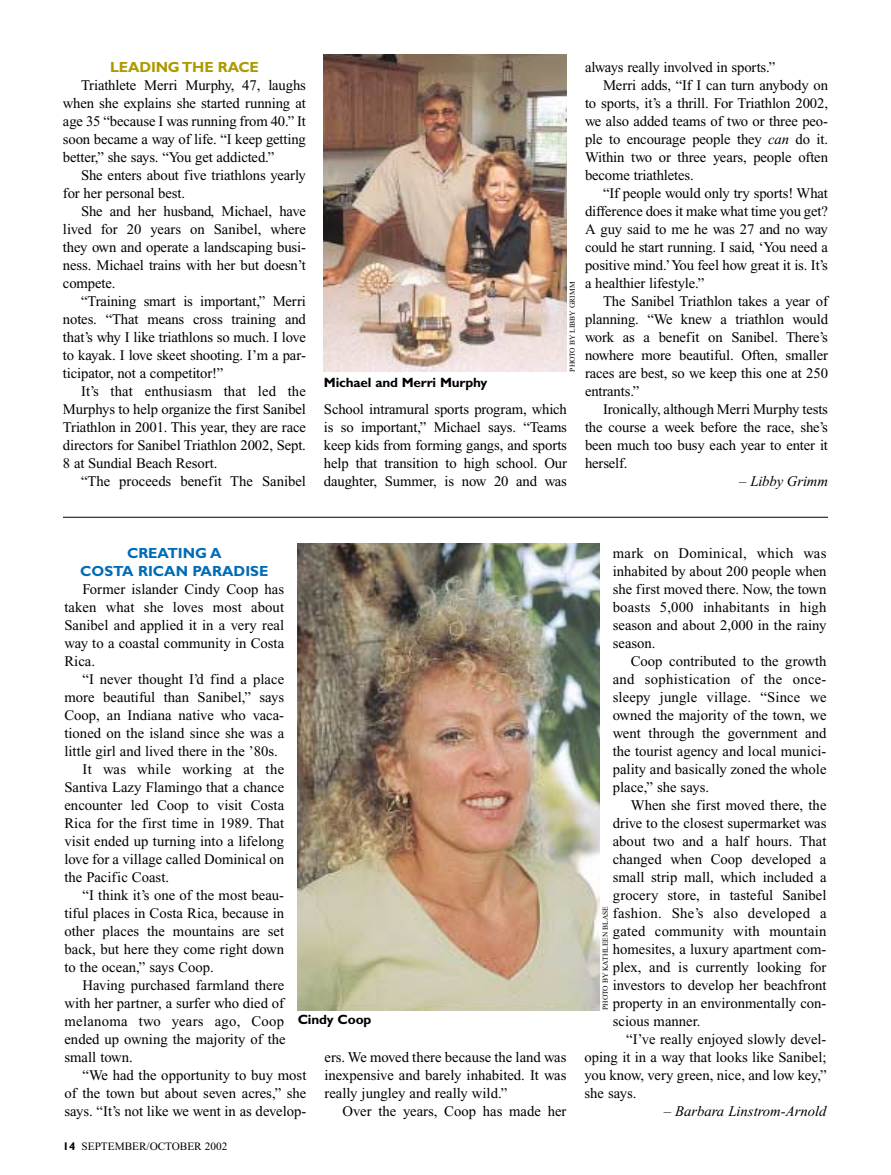
<style>
.page{position:relative;width:891px;height:1175px;background:#fff}
.page>*{position:absolute;margin:0;border:0;box-sizing:border-box;transform-origin:0 0}
.t1{font:14.7px/18px "Times";letter-spacing:-.01em;color:#000;text-align:justify}
.t2{font:14.7px "Times";letter-spacing:.02em;color:#000}
.t3{font:italic 14.7px "Times";color:#000}
.t4{font:700 14.7px/18px "Gill Sans";color:#006cb6;text-align:center}
.t5{font:700 14.7px "Gill Sans";letter-spacing:-.01em;color:#ad9a00}
.t6{font:700 13.5px "Gill Sans";letter-spacing:-.01em;color:#000}
.t7{font:11.25px "Times";color:#000}
.t8{font:7.5px "Times";color:#000}
.s1{font-style:italic}
.s2{font-family:"Gill Sans";font-weight:700}
</style>
<div class="page">
<img style="left:324px;top:54px;width:243px;height:317px">
<hr style="left:63px;top:517px;width:765px;height:1px;background:#000">
<img style="left:298px;top:543px;width:301px;height:467px">
<p class="t5" style="left:110px;top:62px;width:150px">LEADING THE RACE</p>
<p class="t1" style="left:63px;top:77px;width:245px;text-indent:18px">Triathlete Merri Murphy, 47, laughs when she explains she started running at age 35 “because I was running from 40.” It soon became a way of life. “I keep getting better,” she says. “You get addicted.”</p>
<p class="t1" style="left:63px;top:167px;width:245px;text-indent:18px">She enters about five triathlons yearly for her personal best.</p>
<p class="t1" style="left:63px;top:203px;width:245px;text-indent:18px">She and her husband, Michael, have lived for 20 years on Sanibel, where they own and operate a landscaping busi&shy;ness. Michael trains with her but doesn’t compete.</p>
<p class="t1" style="left:63px;top:293px;width:245px;text-indent:18px">“Training smart is important,” Merri notes. “That means cross training and that’s why I like triathlons so much. I love to kayak. I love skeet shooting. I’m a par&shy;ticipator, not a competitor!”</p>
<p class="t1" style="left:63px;top:383px;width:245px;text-indent:18px">It’s that enthusiasm that led the Murphys to help organize the first Sanibel Triathlon in 2001. This year, they are race directors for Sanibel Triathlon 2002, Sept.<br>8 at Sundial Beach Resort.</p>
<p class="t1" style="left:81px;top:473px;width:226px">“The proceeds benefit The Sanibel</p>
<p class="t6" style="left:324px;top:377px;width:165px">Michael and Merri Murphy</p>
<p class="t8" style="left:570px;top:371px;width:91px;rotate:-90deg">PHOTO BY LIBBY GRIMM</p>
<p class="t1" style="left:324px;top:401px;width:245px">School intramural sports program, which is so important,” Michael says. “Teams keep kids from forming gangs, and sports help that transition to high school. Our daughter, Summer, is now 20 and was</p>
<p class="t1" style="left:585px;top:59px;width:192px">always really involved in sports.”</p>
<p class="t1" style="left:603px;top:77px;width:226px">Merri adds, “If I can turn anybody on</p>
<p class="t1" style="left:585px;top:95px;width:245px">to sports, it’s a thrill. For Triathlon 2002,</p>
<p class="t1" style="left:585px;top:113px;width:245px">we also added teams of two or three peo-</p>
<p class="t1" style="left:585px;top:131px;width:245px">ple to encourage people they <span class="s1">can</span> do it.</p>
<p class="t1" style="left:585px;top:149px;width:245px">Within two or three years, people often</p>
<p class="t1" style="left:585px;top:167px;width:110px">become triathletes.</p>
<p class="t1" style="left:603px;top:185px;width:226px">“If people would only try sports! What</p>
<p class="t1" style="left:585px;top:203px;width:245px">difference does it make what time you get?</p>
<p class="t1" style="left:585px;top:221px;width:244px">A guy said to me he was 27 and no way</p>
<p class="t1" style="left:585px;top:239px;width:245px">could he start running. I said, ‘You need a</p>
<p class="t1" style="left:585px;top:257px;width:245px">positive mind.’You feel how great it is. It’s</p>
<p class="t1" style="left:585px;top:275px;width:121px">a healthier lifestyle.”</p>
<p class="t1" style="left:603px;top:293px;width:226px">The Sanibel Triathlon takes a year of</p>
<p class="t1" style="left:585px;top:311px;width:245px">planning. “We knew a triathlon would</p>
<p class="t1" style="left:585px;top:329px;width:245px">work as a benefit on Sanibel. There’s</p>
<p class="t1" style="left:585px;top:347px;width:245px">nowhere more beautiful. Often, smaller</p>
<p class="t1" style="left:585px;top:365px;width:245px">races are best, so we keep this one at 250</p>
<p class="t1" style="left:585px;top:383px;width:56px">entrants.”</p>
<p class="t1" style="left:603px;top:401px;width:226px">Ironically, although Merri Murphy tests</p>
<p class="t1" style="left:585px;top:419px;width:245px">the course a week before the race, she’s</p>
<p class="t1" style="left:585px;top:437px;width:245px">been much too busy each year to enter it</p>
<p class="t1" style="left:585px;top:455px;width:44px">herself.</p>
<p class="t3" style="left:739px;top:476px;width:90px">– Libby Grimm</p>
<p class="t4" style="left:80px;top:546px;width:190px">CREATING A<br>COSTA RICAN PARADISE</p>
<p class="t1" style="left:64px;top:581px;width:221px;text-indent:18px">Former islander Cindy Coop has taken what she loves most about Sanibel and applied it in a very real way to a coastal community in Costa Rica.</p>
<p class="t1" style="left:82px;top:671px;width:203px">“I never thought I’d find a place</p>
<p class="t1" style="left:64px;top:689px;width:221px">more beautiful than Sanibel,” says</p>
<p class="t1" style="left:64px;top:707px;width:221px">Coop, an Indiana native who vaca-</p>
<p class="t1" style="left:64px;top:725px;width:221px">tioned on the island since she was a</p>
<p class="t1" style="left:64px;top:743px;width:215px">little girl and lived there in the ’80s.</p>
<p class="t2" style="left:83px;top:764px;width:203px">It was while working at the</p>
<p class="t1" style="left:64px;top:779px;width:221px">Santiva Lazy Flamingo that a chance</p>
<p class="t1" style="left:64px;top:797px;width:221px">encounter led Coop to visit Costa</p>
<p class="t1" style="left:64px;top:815px;width:221px">Rica for the first time in 1989. That</p>
<p class="t1" style="left:64px;top:833px;width:221px">visit ended up turning into a lifelong</p>
<p class="t1" style="left:64px;top:851px;width:221px">love for a village called Dominical on</p>
<p class="t1" style="left:64px;top:869px;width:106px">the Pacific Coast.</p>
<p class="t1" style="left:83px;top:887px;width:203px">“I think it’s one of the most beau-</p>
<p class="t1" style="left:64px;top:905px;width:221px">tiful places in Costa Rica, because in</p>
<p class="t1" style="left:64px;top:923px;width:221px">other places the mountains are set</p>
<p class="t1" style="left:64px;top:941px;width:221px">back, but here they come right down</p>
<p class="t1" style="left:64px;top:959px;width:151px">to the ocean,” says Coop.</p>
<p class="t1" style="left:83px;top:977px;width:203px">Having purchased farmland there</p>
<p class="t1" style="left:64px;top:995px;width:221px">with her partner, a surfer who died of</p>
<p class="t2" style="left:64px;top:1016px;width:221px">melanoma two years ago, Coop</p>
<p class="t1" style="left:64px;top:1031px;width:223px">ended up owning the majority of the</p>
<p class="t1" style="left:64px;top:1049px;width:70px">small town.</p>
<p class="t1" style="left:83px;top:1067px;width:225px">“We had the opportunity to buy most</p>
<p class="t1" style="left:64px;top:1085px;width:244px">of the town but about seven acres,” she</p>
<p class="t1" style="left:64px;top:1103px;width:244px">says. “It’s not like we went in as develop-</p>
<p class="t6" style="left:298px;top:1015px;width:75px">Cindy Coop</p>
<p class="t1" style="left:324px;top:1049px;width:244px">ers. We moved there because the land was inexpensive and barely inhabited. It was really jungley and really wild.”</p>
<p class="t1" style="left:343px;top:1103px;width:225px">Over the years, Coop has made her</p>
<p class="t7" style="left:63px;top:1142px;width:166px"><span class="s2">14</span> SEPTEMBER/OCTOBER 2002</p>
<p class="t1" style="left:613px;top:545px;width:215px">mark on Dominical, which was inhabited by about 200 people when she first moved there. Now, the town boasts 5,000 inhabitants in high season and about 2,000 in the rainy season.</p>
<p class="t1" style="left:613px;top:653px;width:215px;text-indent:18px">Coop contributed to the growth and sophistication of the once&shy;sleepy jungle village. “Since we owned the majority of the town, we went through the government and the tourist agency and local munici&shy;pality and basically zoned the whole place,” she says.</p>
<p class="t1" style="left:613px;top:797px;width:215px;text-indent:18px">When she first moved there, the drive to the closest supermarket was about two and a half hours. That changed when Coop developed a small strip mall, which included a grocery store, in tasteful Sanibel fashion. She’s also developed a gated community with mountain homesites, a luxury apartment com&shy;plex, and is currently looking for investors to develop her beachfront property in an environmentally con&shy;scious manner.</p>
<p class="t1" style="left:585px;top:1031px;width:244px;text-indent:42px">“I’ve really enjoyed slowly devel&shy;oping it in a way that looks like Sanibel; you know, very green, nice, and low key,” she says.</p>
<p class="t3" style="left:664px;top:1106px;width:164px">– Barbara Linstrom-Arnold</p>
<p class="t8" style="left:602px;top:1010px;width:105px;rotate:-90deg">PHOTO BY KATHLEEN BLASE</p>
</div>
